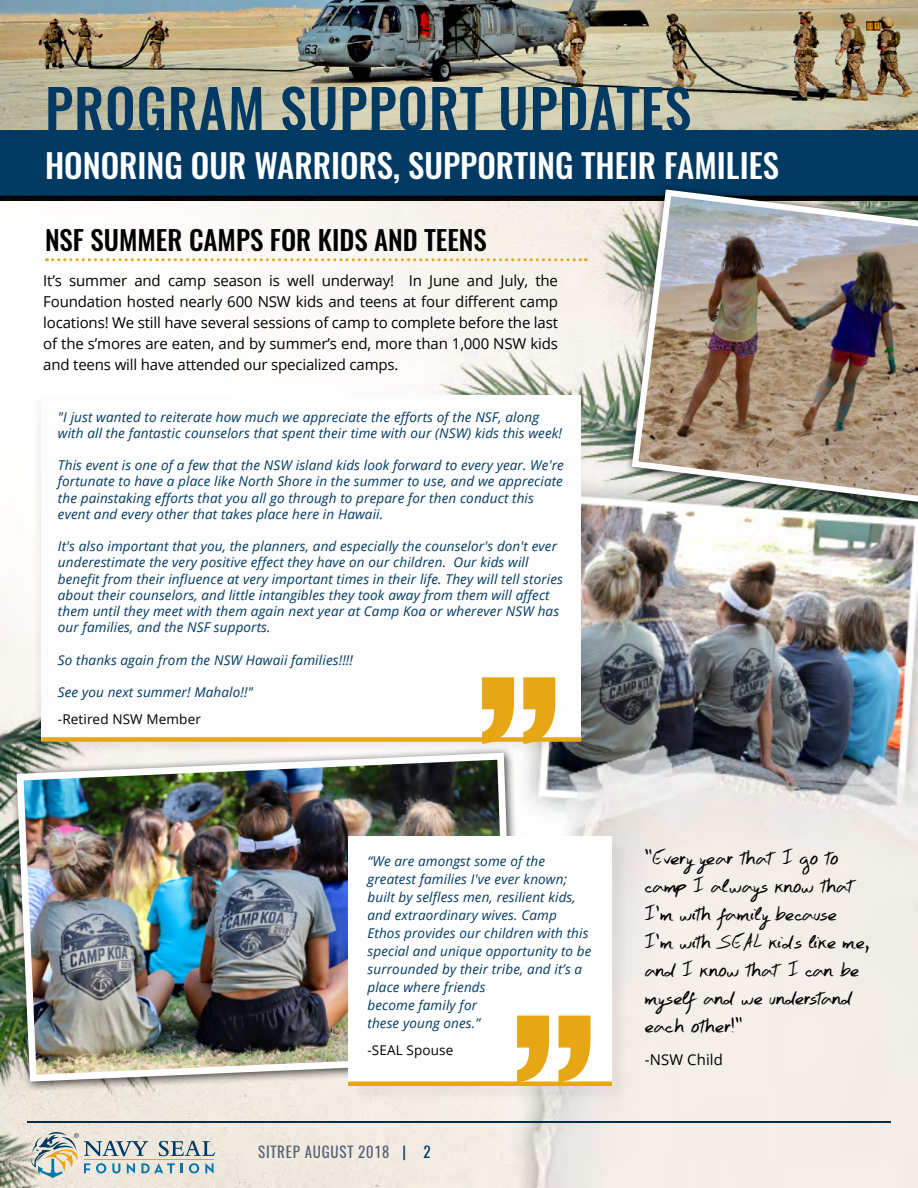
<style>
.page{position:relative;width:918px;height:1188px;background:#fff}
.page>*{position:absolute;margin:0;border:0;box-sizing:border-box;transform-origin:0 0}
.t1{font:500 54px "Oswald";letter-spacing:.02em;color:#003a63}
.t2{font:500 33px "Oswald";color:#fff}
.t3{font:500 27px "Oswald";color:#000}
.t4{font:24.75px/28px "Hand Test";letter-spacing:-.02em;color:#000}
.t5{font:15px/21px "Open Sans";letter-spacing:-.01em;color:#000;text-align:justify}
.t6{font:15px "Oswald";letter-spacing:.05em;color:#556279}
.t7{font:14.85px "Open Sans";letter-spacing:.01em;color:#000}
.t8{font:italic 13.5px/16.2px "Open Sans";letter-spacing:.01em;color:#003a63}
.t9{font:13.5px "Open Sans";letter-spacing:.01em;color:#000}
.s1{color:#003a63}
</style>
<div class="page">
<img style="left:0;top:200px;width:918px;height:988px">
<svg style="left:31px;top:1131px;width:184px;height:47px"></svg>
<hr style="left:27px;top:1121px;width:864px;height:2px;background:#072d48">
<div style="left:10px;top:746px;width:516px;height:347px;background:#000;opacity:.75"></div>
<img style="left:13px;top:749px;width:505px;height:336px">
<img style="left:0;top:198px;width:432px;height:2px">
<img style="left:432px;top:198px;width:193px;height:2px">
<img style="left:0;top:0;width:918px;height:131px">
<div style="left:0;top:131px;width:918px;height:67px;background:#003a63"></div>
<hr style="left:0;top:196px;width:918px;height:2px;background:#000">
<div style="left:43px;top:274px;width:515px;height:99px;background:#fff"></div>
<svg style="left:46px;top:258px;width:540px;height:3px"></svg>
<div style="left:625px;top:183px;width:293px;height:330px;background:#000;opacity:.75"></div>
<img style="left:628px;top:186px;width:290px;height:321px">
<div style="left:31px;top:392px;width:557px;height:366px;background:#000;opacity:.07"></div>
<div style="left:41px;top:395px;width:540px;height:346px;background:#fdfdfd"></div>
<div style="left:41px;top:737px;width:540px;height:5px;background:#e7a614"></div>
<svg style="left:482px;top:677px;width:73px;height:67px"></svg>
<div style="left:349px;top:837px;width:281px;height:267px;background:#000;opacity:.05"></div>
<div style="left:348px;top:836px;width:264px;height:246px;background:#fff"></div>
<hr style="left:348px;top:1082px;width:264px;height:4px;background:#e7a614">
<svg style="left:517px;top:1016px;width:73px;height:66px"></svg>
<h1 class="t1" style="left:45px;top:71px;width:648px">PROGRAM SUPPORT UPDATES</h1>
<h2 class="t2" style="left:45px;top:143px;width:736px">HONORING OUR WARRIORS, SUPPORTING THEIR FAMILIES</h2>
<h3 class="t3" style="left:45px;top:222px;width:443px">NSF SUMMER CAMPS FOR KIDS AND TEENS</h3>
<p class="t5" style="left:43px;top:269px;width:516px">It’s summer and camp season is well underway! In June and July, the Foundation hosted nearly 600 NSW kids and teens at four different camp locations! We still have several sessions of camp to complete before the last of the s’mores are eaten, and by summer’s end, more than 1,000 NSW kids and teens will have attended our specialized camps.</p>
<p class="t8" style="left:58px;top:408px;width:506px">"I just wanted to reiterate how much we appreciate the efforts of the NSF, along with all the fantastic counselors that spent their time with our (NSW) kids this week!</p>
<p class="t8" style="left:58px;top:457px;width:508px">This event is one of a few that the NSW island kids look forward to every year. We're fortunate to have a place like North Shore in the summer to use, and we appreciate the painstaking efforts that you all go through to prepare for then conduct this event and every other that takes place here in Hawaii.</p>
<p class="t8" style="left:58px;top:538px;width:507px">It's also important that you, the planners, and especially the counselor's don't ever underestimate the very positive effect they have on our children. Our kids will benefit from their influence at very important times in their life. They will tell stories about their counselors, and little intangibles they took away from them will affect them until they meet with them again next year at Camp Koa or wherever NSW has our families, and the NSF supports.</p>
<p class="t8" style="left:58px;top:651px;width:297px">So thanks again from the NSW Hawaii families!!!!</p>
<p class="t8" style="left:58px;top:684px;width:197px">See you next summer! Mahalo!!"</p>
<p class="t9" style="left:58px;top:710px;width:145px">-Retired NSW Member</p>
<p class="t8" style="left:368px;top:852px;width:225px;line-height:18px">“We are amongst some of the greatest families I've ever known; built by selfless men, resilient kids, and extraordinary wives. Camp<br>Ethos provides our children with this special and unique opportunity to be surrounded by their tribe, and it’s a place where friends<br>become family for<br>these young ones.”</p>
<p class="t9" style="left:368px;top:1041px;width:87px">-SEAL Spouse</p>
<p class="t6" style="left:258px;top:1141px;width:174px">SITREP AUGUST 2018 <span class="s1">| 2</span></p>
<h3 class="t4" style="left:645px;top:844px;width:227px">"Every year that I go to camp I always know that<br>I'm with family because<br>I'm with SEAL kids like me, and I know that I can be myself and we understand each other!"</h3>
<p class="t7" style="left:645px;top:1050px;width:80px">-NSW Child</p>
</div>
